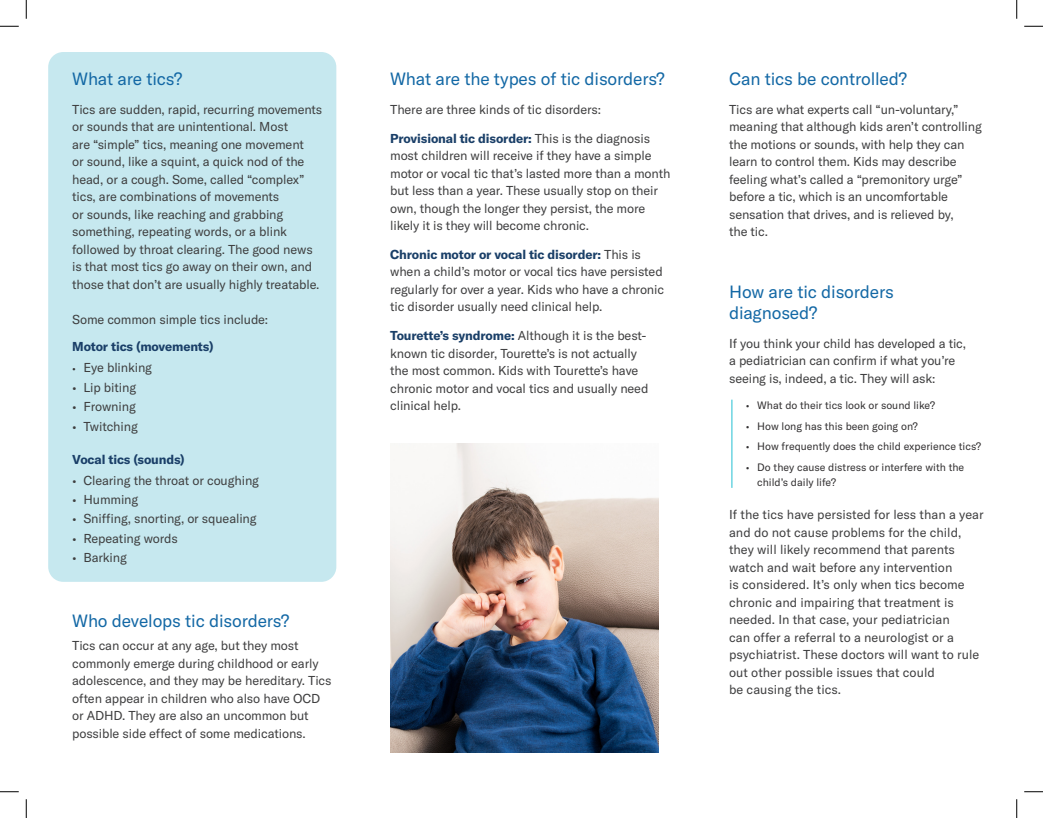
<style>
.page{position:relative;width:1043px;height:818px;background:#fff}
.page>*{position:absolute;margin:0;border:0;box-sizing:border-box;transform-origin:0 0}
.t1{font:17.5px/21.2px "GT America";letter-spacing:-.01em;color:#1368a5}
.t2{font:12.75px/17.5px "GT America";letter-spacing:-.01em;color:#3e3e3f}
.t3{font:700 12.75px "GT America";letter-spacing:-.01em;color:#1a3f68}
.t4{font:10.62px/15px "GT America";color:#312f30}
.s1{font-size:10.62px;color:#312f30}
.s2{font-weight:700;color:#1a3f68}
</style>
<div class="page">
<div style="left:48px;top:52px;width:288px;height:529px;background:#c6e8ef;border-radius:15px"></div>
<hr style="left:731px;top:399px;width:1px;height:89px;background:#23bfd2">
<img style="left:390px;top:443px;width:268px;height:309px">
<svg style="left:0;top:25px;width:19px;height:2px"></svg>
<svg style="left:1024px;top:25px;width:18px;height:2px"></svg>
<svg style="left:0;top:791px;width:19px;height:1px"></svg>
<svg style="left:1024px;top:791px;width:18px;height:1px"></svg>
<svg style="left:25px;top:0;width:2px;height:19px"></svg>
<svg style="left:25px;top:799px;width:2px;height:19px"></svg>
<svg style="left:1016px;top:0;width:1px;height:19px"></svg>
<svg style="left:1016px;top:799px;width:1px;height:19px"></svg>
<p class="t1" style="left:72px;top:68px;width:112px">What are tics?</p>
<p class="t2" style="left:72px;top:101px;width:252px">Tics are sudden, rapid, recurring movements or sounds that are unintentional. Most<br>are “simple” tics, meaning one movement<br>or sound, like a squint, a quick nod of the head, or a cough. Some, called “complex” tics, are combinations of movements<br>or sounds, like reaching and grabbing something, repeating words, or a blink followed by throat clearing. The good news is that most tics go away on their own, and those that don’t are usually highly treatable.</p>
<p class="t2" style="left:72px;top:311px;width:197px">Some common simple tics include:</p>
<p class="t3" style="left:72px;top:339px;width:143px">Motor tics (movements)</p>
<p class="t2" style="left:72px;top:359px;width:81px"><span class="s1">•</span> Eye blinking</p>
<p class="t2" style="left:72px;top:378px;width:65px">• Lip biting</p>
<p class="t2" style="left:72px;top:398px;width:65px">• Frowning</p>
<p class="t2" style="left:72px;top:417px;width:67px">• Twitching</p>
<p class="t3" style="left:72px;top:451px;width:114px">Vocal tics (sounds)</p>
<p class="t2" style="left:72px;top:471px;width:188px">• Clearing the throat or coughing</p>
<p class="t2" style="left:72px;top:491px;width:68px">• Humming</p>
<p class="t2" style="left:72px;top:510px;width:186px">• Sniffing, snorting, or squealing</p>
<p class="t2" style="left:72px;top:529px;width:107px">• Repeating words</p>
<p class="t2" style="left:72px;top:549px;width:56px">• Barking</p>
<p class="t1" style="left:72px;top:610px;width:218px">Who develops tic disorders?</p>
<p class="t2" style="left:72px;top:637px;width:261px">Tics can occur at any age, but they most commonly emerge during childhood or early adolescence, and they may be hereditary. Tics often appear in children who also have OCD or ADHD. They are also an uncommon but possible side effect of some medications.</p>
<p class="t1" style="left:390px;top:68px;width:276px">What are the types of tic disorders?</p>
<p class="t2" style="left:390px;top:101px;width:212px">There are three kinds of tic disorders:</p>
<p class="t2" style="left:390px;top:129px;width:282px"><span class="s2">Provisional tic disorder:</span> This is the diagnosis most children will receive if they have a simple motor or vocal tic that’s lasted more than a month but less than a year. These usually stop on their own, though the longer they persist, the more likely it is they will become chronic.</p>
<p class="t2" style="left:390px;top:246px;width:275px"><span class="s2">Chronic motor or vocal tic disorder:</span> This is when a child’s motor or vocal tics have persisted regularly for over a year. Kids who have a chronic tic disorder usually need clinical help.</p>
<p class="t2" style="left:390px;top:327px;width:260px"><span class="s2">Tourette’s syndrome:</span> Although it is the best&shy;known tic disorder, Tourette’s is not actually the most common. Kids with Tourette’s have chronic motor and vocal tics and usually need clinical help.</p>
<p class="t1" style="left:729px;top:68px;width:179px">Can tics be controlled?</p>
<p class="t2" style="left:729px;top:101px;width:254px">Tics are what experts call “un-voluntary,” meaning that although kids aren’t controlling the motions or sounds, with help they can learn to control them. Kids may describe feeling what’s called a “premonitory urge” before a tic, which is an uncomfortable sensation that drives, and is relieved by,<br>the tic.</p>
<p class="t1" style="left:729px;top:281px;width:166px">How are tic disorders diagnosed?</p>
<p class="t2" style="left:729px;top:334px;width:238px">If you think your child has developed a tic, a pediatrician can confirm if what you’re seeing is, indeed, a tic. They will ask:</p>
<p class="t4" style="left:746px;top:398px;width:190px">• What do their tics look or sound like?</p>
<p class="t4" style="left:746px;top:418px;width:173px">• How long has this been going on?</p>
<p class="t4" style="left:746px;top:439px;width:236px">• How frequently does the child experience tics?</p>
<p class="t4" style="left:757px;top:459px;width:208px;text-indent:-11px">• Do they cause distress or interfere with the child’s daily life?</p>
<p class="t2" style="left:729px;top:506px;width:256px">If the tics have persisted for less than a year and do not cause problems for the child, they will likely recommend that parents watch and wait before any intervention<br>is considered. It’s only when tics become chronic and impairing that treatment is needed. In that case, your pediatrician<br>can offer a referral to a neurologist or a psychiatrist. These doctors will want to rule out other possible issues that could<br>be causing the tics.</p>
</div>
